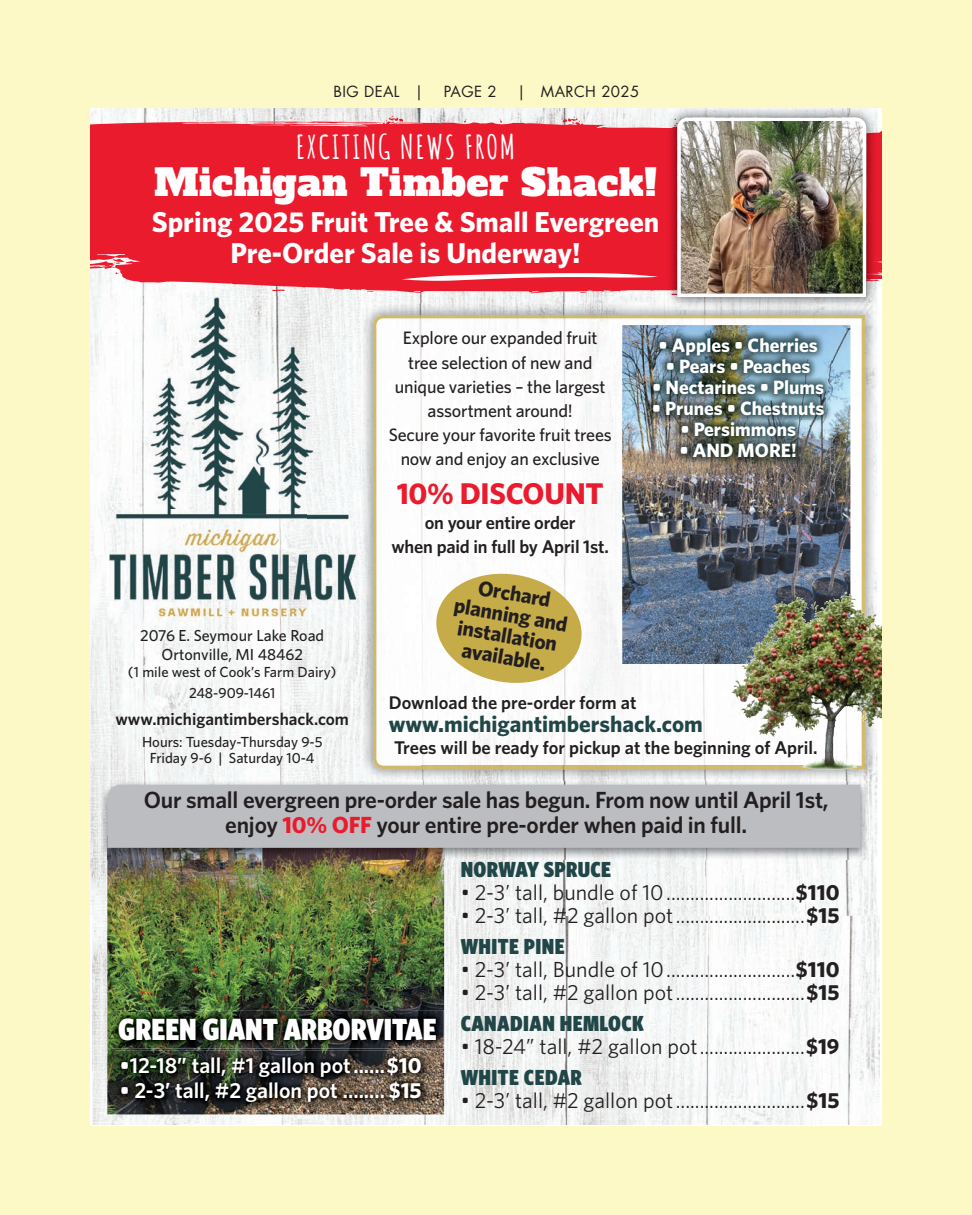
<style>
.page{position:relative;width:972px;height:1215px;background:#fcf9c6}
.page>*{position:absolute;margin:0;border:0;box-sizing:border-box;transform-origin:0 0}
.t1{font:36.75px "Alfa Slab One";letter-spacing:.02em;color:#fff}
.t2{font:700 32.25px "Amatic SC";letter-spacing:.04em;color:#fff;scale:1.07 1}
.t3{font:900 30.75px "Whitney Condensed";color:#fff}
.t4{font:700 30px "Whitney";letter-spacing:-.01em;color:#eb1b2e}
.t5{font:700 28.8px/31px "Whitney";color:#fff;text-align:center}
.t6{font:600 23.4px/24.9px "Whitney";letter-spacing:-.01em;color:#231f20;text-align:center}
.t7{font:700 22.95px "Whitney";color:#214647}
.t8{font:21.9px/30.5px "Whitney";color:#231f20}
.t9{font:600 21.9px "Whitney";color:#fff}
.t10{font:900 21.9px "Whitney Condensed";letter-spacing:.02em;color:#214647}
.t11{font:700 21.3px/21.3px "Whitney";color:#231f20;text-align:center}
.t12{font:700 19.35px "Whitney";color:#fff}
.t13{font:600 18.45px/24.8px "Whitney";color:#231f20;text-align:center}
.t14{font:500 18px/24.2px "Whitney";letter-spacing:-.01em;color:#231f20;text-align:center}
.t15{font:600 17.25px "Whitney";color:#231f20}
.t16{font:500 15.9px/18.6px "Whitney";color:#231f20;text-align:center}
.t17{font:15px "Futura LT";letter-spacing:.025em;color:#231f20}
.t18{font:500 14.55px/20.4px "Whitney";color:#231f20;text-align:center}
.s1{font-weight:700;color:#eb1b2e}
.s2{font-weight:700}
.s3{font-family:"Whitney Condensed";font-weight:900;color:#214647}
</style>
<div class="page">
<img style="left:92px;top:1073px;width:788px;height:52px">
<img style="left:92px;top:916px;width:15px;height:157px">
<img style="left:444px;top:916px;width:436px;height:157px">
<img style="left:90px;top:108px;width:297px;height:13px">
<img style="left:90px;top:293px;width:52px;height:623px">
<img style="left:142px;top:293px;width:524px;height:30px">
<img style="left:825px;top:781px;width:52px;height:135px">
<img style="left:353px;top:323px;width:8px;height:457px">
<img style="left:142px;top:617px;width:211px;height:163px">
<img style="left:444px;top:860px;width:381px;height:56px">
<svg style="left:90px;top:121px;width:792px;height:172px;background:#ea2638"></svg>
<svg style="left:563px;top:116px;width:19px;height:9px"></svg>
<svg style="left:464px;top:118px;width:3px;height:5px"></svg>
<svg style="left:272px;top:290px;width:13px;height:1px"></svg>
<svg style="left:113px;top:259px;width:11px;height:5px"></svg>
<svg style="left:384px;top:116px;width:19px;height:8px"></svg>
<svg style="left:352px;top:123px;width:26px;height:1px"></svg>
<svg style="left:290px;top:117px;width:10px;height:5px"></svg>
<svg style="left:254px;top:121px;width:30px;height:3px"></svg>
<img style="left:361px;top:303px;width:516px;height:53px">
<img style="left:361px;top:356px;width:51px;height:424px">
<img style="left:826px;top:356px;width:51px;height:425px">
<img style="left:412px;top:769px;width:414px;height:11px">
<div style="left:422px;top:366px;width:170px;height:400px;background:#fcfcfc"></div>
<div style="left:592px;top:368px;width:54px;height:398px;background:#f9f9f9"></div>
<img style="left:808px;top:664px;width:8px;height:102px">
<img style="left:646px;top:664px;width:162px;height:102px">
<img style="left:373px;top:315px;width:492px;height:51px">
<img style="left:373px;top:365px;width:49px;height:404px">
<img style="left:816px;top:365px;width:49px;height:404px">
<img style="left:422px;top:766px;width:394px;height:3px">
<img style="left:622px;top:325px;width:228px;height:339px">
<svg style="left:402px;top:273px;width:256px;height:8px;background:#f48690"></svg>
<svg style="left:432px;top:568px;width:154px;height:120px;background:#d7c683"></svg>
<img style="left:644px;top:329px;width:189px;height:137px">
<img style="left:107px;top:860px;width:337px;height:254px">
<img style="left:99px;top:780px;width:770px;height:80px">
<img style="left:361px;top:780px;width:508px;height:1px">
<div style="left:107px;top:785px;width:754px;height:63px;background:#bcbdc0"></div>
<img style="left:379px;top:1051px;width:52px;height:61px">
<img style="left:116px;top:1108px;width:263px;height:4px">
<img style="left:115px;top:1050px;width:312px;height:29px">
<svg style="left:115px;top:1079px;width:1px;height:29px"></svg>
<img style="left:116px;top:1051px;width:311px;height:57px">
<img style="left:111px;top:1010px;width:333px;height:38px">
<img style="left:113px;top:1013px;width:330px;height:33px">
<img style="left:801px;top:594px;width:49px;height:29px">
<img style="left:109px;top:297px;width:247px;height:320px">
<img style="left:877px;top:108px;width:1px;height:201px">
<img style="left:666px;top:108px;width:170px;height:15px">
<img style="left:666px;top:123px;width:5px;height:168px">
<img style="left:666px;top:303px;width:211px;height:6px">
<img style="left:671px;top:118px;width:195px;height:179px">
<p class="t17" style="left:334px;top:82px;width:91px">BIG DEAL |</p>
<p class="t17" style="left:444px;top:82px;width:54px">PAGE 2</p>
<p class="t17" style="left:517px;top:82px;width:124px">| MARCH 2025</p>
<p class="t2" style="left:296px;top:122px;width:207px">EXCITING NEWS FROM</p>
<p class="t1" style="left:154px;top:158px;width:505px">Michigan Timber Shack!</p>
<p class="t5" style="left:152px;top:206px;width:509px">Spring 2025 Fruit Tree &amp; Small Evergreen<br>Pre-Order Sale is Underway!</p>
<p class="t16" style="left:140px;top:626px;width:185px">2076 E. Seymour Lake Road<br>Ortonville, MI 48462</p>
<p class="t18" style="left:128px;top:662px;width:210px">(1 mile west of Cook’s Farm Dairy)<br>248-909-1461</p>
<p class="t15" style="left:115px;top:708px;width:235px">www.michigantimbershack.com</p>
<p class="t18" style="left:142px;top:733px;width:182px;line-height:15.9px">Hours: Tuesday-Thursday 9-5<br>Friday 9-6 | Saturday 10-4</p>
<p class="t14" style="left:389px;top:326px;width:225px">Explore our expanded fruit tree selection of new and unique varieties – the largest assortment around!<br>Secure your favorite fruit trees now and enjoy an exclusive</p>
<p class="t4" style="left:397px;top:475px;width:209px">10% DISCOUNT</p>
<p class="t13" style="left:392px;top:509px;width:219px">on your entire order<br>when paid in full by April 1st.</p>
<p class="t11" style="left:460px;top:573px;width:116px;rotate:10deg">Orchard planning and installation available.</p>
<p class="t12" style="left:659px;top:333px;width:161px">• Apples • Cherries</p>
<p class="t12" style="left:666px;top:354px;width:146px">• Pears • Peaches</p>
<p class="t12" style="left:652px;top:375px;width:174px">• Nectarines • Plums</p>
<p class="t12" style="left:652px;top:396px;width:174px">• Prunes • Chestnuts</p>
<p class="t12" style="left:680px;top:417px;width:117px">• Persimmons</p>
<p class="t12" style="left:679px;top:438px;width:119px">• AND MORE!</p>
<p class="t13" style="left:389px;top:690px;width:249px">Download the pre-order form at</p>
<p class="t7" style="left:389px;top:711px;width:316px">www.michigantimbershack.com</p>
<p class="t13" style="left:394px;top:735px;width:425px">Trees will be ready for pickup at the beginning of April.</p>
<p class="t6" style="left:144px;top:786px;width:686px">Our small evergreen pre-order sale has begun. From now until April 1st, enjoy <span class="s1">10% OFF</span> your entire pre-order when paid in full.</p>
<p class="t3" style="left:118px;top:1011px;width:320px">GREEN GIANT ARBORVITAE</p>
<p class="t9" style="left:120px;top:1052px;width:303px">•12-18” tall, #1 gallon pot ......<span class="s2">$10</span></p>
<p class="t9" style="left:120px;top:1077px;width:303px">• 2-3’ tall, #2 gallon pot ........ <span class="s2">$15</span></p>
<p class="t10" style="left:461px;top:856px;width:152px">NORWAY SPRUCE</p>
<p class="t8" style="left:461px;top:877px;width:380px">• 2-3’ tall, bundle of 10 ...........................<span class="s2">$110</span></p>
<p class="t8" style="left:461px;top:900px;width:380px">• 2-3’ tall, #2 gallon pot ...........................<span class="s2">$15<br></span><span class="s3">WHITE PINE</span></p>
<p class="t8" style="left:461px;top:954px;width:380px">• 2-3’ tall, Bundle of 10 ...........................<span class="s2">$110</span></p>
<p class="t8" style="left:461px;top:977px;width:380px">• 2-3’ tall, #2 gallon pot ...........................<span class="s2">$15<br></span><span class="s3">CANADIAN HEMLOCK</span></p>
<p class="t8" style="left:461px;top:1031px;width:380px">• 18-24” tall, #2 gallon pot ......................<span class="s2">$19<br></span><span class="s3">WHITE CEDAR</span></p>
<p class="t8" style="left:461px;top:1085px;width:380px">• 2-3’ tall, #2 gallon pot ...........................<span class="s2">$15</span></p>
</div>
